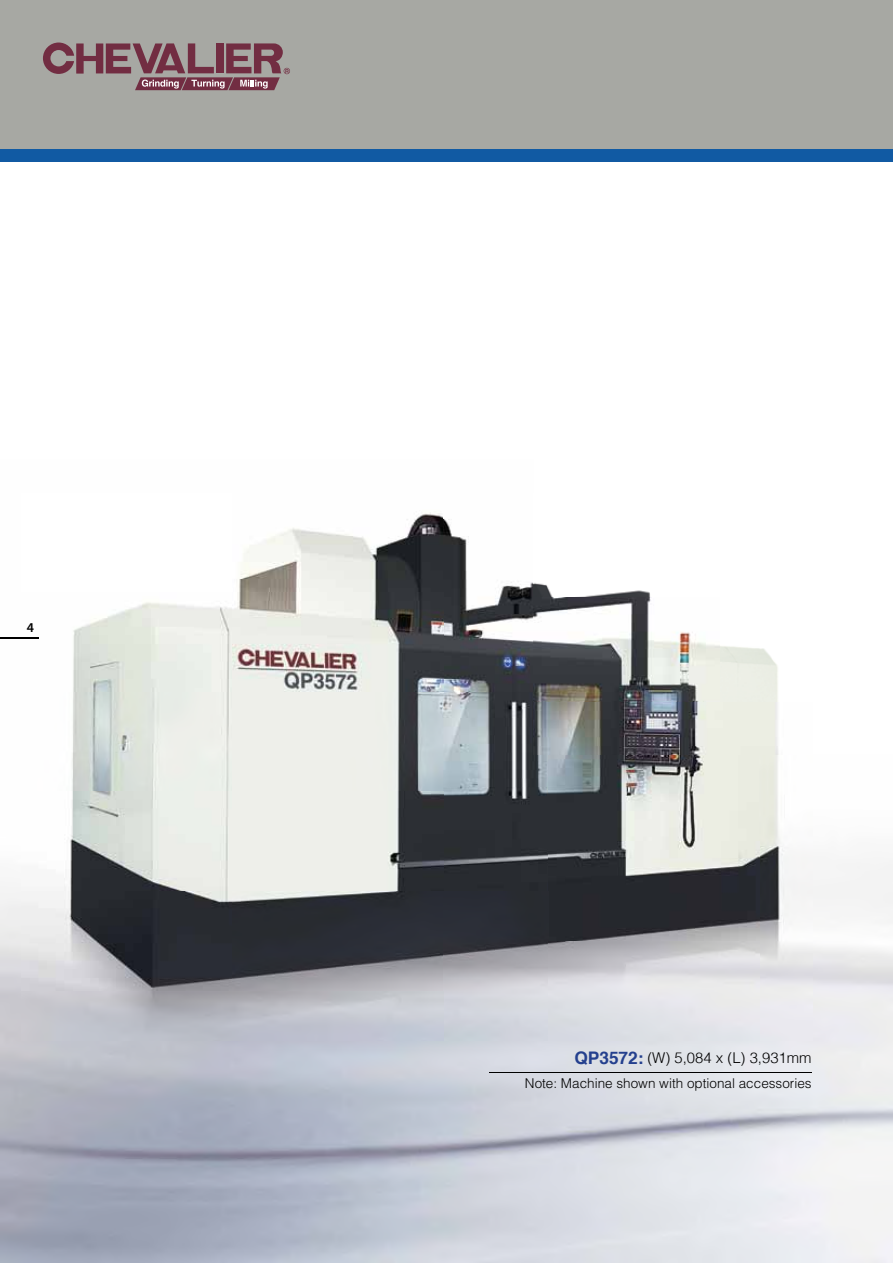
<style>
.page{position:relative;width:893px;height:1263px;background:#fff}
.page>*{position:absolute;margin:0;border:0;box-sizing:border-box;transform-origin:0 0}
.t1{font:300 14.85px "Helvetica";color:#000}
.t2{font:300 13.5px "Helvetica LT Std";color:#000}
.t3{font:600 13.5px "Myriad Pro";color:#000}
.s1{font-weight:700;font-size:17.4px;color:#24408e}
</style>
<div class="page">
<img style="left:0;top:638px;width:893px;height:625px">
<div style="left:0;top:0;width:893px;height:149px;background:#a7a8a3"></div>
<div style="left:0;top:149px;width:893px;height:13px;background:#115aa3"></div>
<svg style="left:43px;top:43px;width:247px;height:47px"></svg>
<img style="left:812px;top:638px;width:81px;height:117px">
<img style="left:22px;top:512px;width:421px;height:529px">
<img style="left:443px;top:518px;width:91px;height:174px">
<img style="left:443px;top:692px;width:106px;height:349px">
<img style="left:549px;top:755px;width:263px;height:286px">
<img style="left:534px;top:583px;width:278px;height:172px">
<hr style="left:489px;top:1072px;width:323px;height:1px;background:#000">
<hr style="left:0;top:637px;width:38px;height:1px;background:#000">
<p class="t3" style="left:27px;top:619px;width:9px">4</p>
<p class="t1" style="left:574px;top:1049px;width:239px"><span class="s1">QP3572:</span> (W) 5,084 x (L) 3,931mm</p>
<p class="t2" style="left:525px;top:1074px;width:288px">Note: Machine shown with optional accessories</p>
</div>
